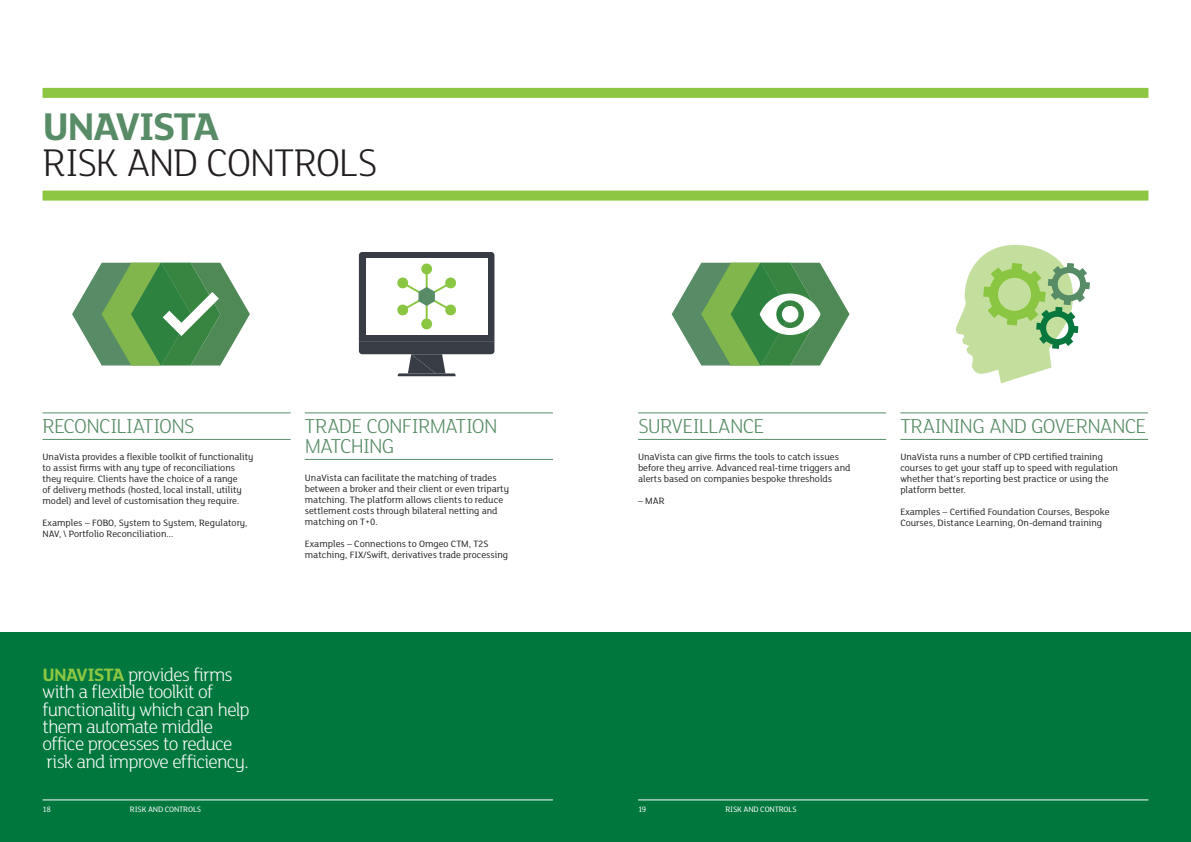
<style>
.page{position:relative;width:1191px;height:842px;background:#fff}
.page>*{position:absolute;margin:0;border:0;box-sizing:border-box;transform-origin:0 0}
.t1{font:300 42px "FS Lola";letter-spacing:-.04em;color:#231f20}
.t2{font:700 42px "FS Lola";letter-spacing:-.045em;color:#578c66}
.t3{font:300 22px/20px "FS Lola";letter-spacing:-.04em;color:#578c66}
.t4{font:300 19.5px/17.3px "FS Lola";letter-spacing:-.045em;color:#fff}
.t5{font:10px/11px "FS Lola";color:#231f20}
.t6{font:8.5px "FS Lola";letter-spacing:-.02em;color:#fff}
.s1{font-weight:700;color:#8dc642}
</style>
<div class="page">
<div style="left:0;top:632px;width:1191px;height:210px;background:#00773d"></div>
<hr style="left:43px;top:412px;width:248px;height:1px;background:#578c66">
<hr style="left:43px;top:439px;width:248px;height:1px;background:#578c66">
<div style="left:43px;top:88px;width:1105px;height:10px;background:#8dc642"></div>
<div style="left:43px;top:191px;width:1105px;height:10px;background:#8dc642"></div>
<hr style="left:305px;top:412px;width:248px;height:1px;background:#578c66">
<hr style="left:305px;top:459px;width:248px;height:1px;background:#578c66">
<hr style="left:900px;top:412px;width:259px;height:1px;background:#578c66">
<hr style="left:900px;top:439px;width:259px;height:1px;background:#578c66">
<svg style="left:72px;top:263px;width:178px;height:102px"></svg>
<hr style="left:638px;top:412px;width:248px;height:1px;background:#578c66">
<hr style="left:638px;top:439px;width:248px;height:1px;background:#578c66">
<svg style="left:671px;top:263px;width:178px;height:102px"></svg>
<svg style="left:956px;top:245px;width:134px;height:138px"></svg>
<svg style="left:359px;top:252px;width:135px;height:124px"></svg>
<hr style="left:638px;top:800px;width:510px;height:1px;background:#fff">
<hr style="left:43px;top:800px;width:510px;height:1px;background:#fff">
<div style="left:1148px;top:395px;width:43px;height:58px;background:#fff"></div>
<h1 class="t2" style="left:43px;top:98px;width:178px">UNAVISTA</h1>
<h1 class="t1" style="left:43px;top:136px;width:337px">RISK AND CONTROLS</h1>
<h2 class="t3" style="left:43px;top:415px;width:153px">RECONCILIATIONS</h2>
<p class="t5" style="left:43px;top:451px;width:212px">UnaVista provides a flexible toolkit of functionality to assist firms with any type of reconciliations they require. Clients have the choice of a range<br>of delivery methods (hosted, local install, utility model) and level of customisation they require.</p>
<p class="t5" style="left:43px;top:517px;width:206px">Examples – FOBO, System to System, Regulatory,<br>NAV, \ Portfolio Reconciliation...</p>
<h3 class="t4" style="left:43px;top:665px;width:209px"><span class="s1">UNAVISTA</span> provides firms with a flexible toolkit of functionality which can help them automate middle office processes to reduce risk and improve efficiency.</h3>
<h2 class="t3" style="left:305px;top:415px;width:194px">TRADE CONFIRMATION<br>MATCHING</h2>
<p class="t5" style="left:305px;top:472px;width:206px">UnaVista can facilitate the matching of trades between a broker and their client or even triparty matching. The platform allows clients to reduce settlement costs through bilateral netting and matching on T+0.</p>
<p class="t5" style="left:305px;top:538px;width:205px">Examples – Connections to Omgeo CTM, T2S matching, FIX/Swift, derivatives trade processing</p>
<h2 class="t3" style="left:638px;top:415px;width:128px">SURVEILLANCE</h2>
<p class="t5" style="left:638px;top:451px;width:214px">UnaVista can give firms the tools to catch issues before they arrive. Advanced real-time triggers and alerts based on companies bespoke thresholds</p>
<p class="t5" style="left:638px;top:495px;width:28px">– MAR</p>
<p class="t6" style="left:43px;top:803px;width:10px">18</p>
<p class="t6" style="left:130px;top:803px;width:73px">RISK AND CONTROLS</p>
<p class="t6" style="left:638px;top:803px;width:10px">19</p>
<p class="t6" style="left:725px;top:803px;width:73px">RISK AND CONTROLS</p>
<h2 class="t3" style="left:900px;top:415px;width:248px">TRAINING AND GOVERNANCE</h2>
<p class="t5" style="left:900px;top:451px;width:219px">UnaVista runs a number of CPD certified training courses to get your staff up to speed with regulation whether that’s reporting best practice or using the platform better.</p>
<p class="t5" style="left:900px;top:506px;width:211px">Examples – Certified Foundation Courses, Bespoke<br>Courses, Distance Learning, On-demand training</p>
</div>
